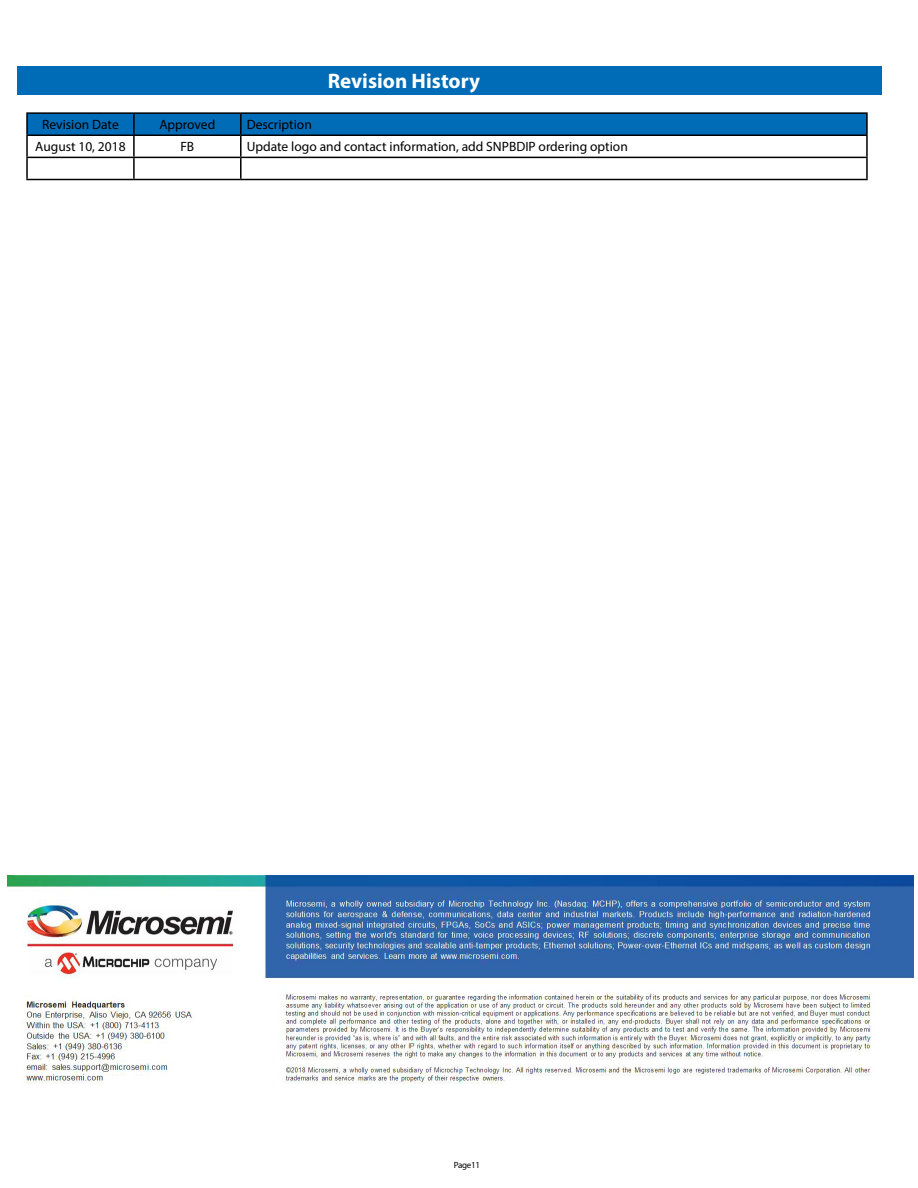
<style>
.page{position:relative;width:918px;height:1188px;background:#fff}
.page>*{position:absolute;margin:0;border:0;box-sizing:border-box;transform-origin:0 0}
.t1{font:700 21px "Myriad Pro";color:#fff}
.t2{font:13.5px "Myriad Pro";color:#000}
.t3{font:9px "Myriad Pro";letter-spacing:-.035em;color:#000}
</style>
<div class="page">
<img style="left:8px;top:876px;width:906px;height:208px">
<svg style="left:28px;top:114px;width:838px;height:65px"></svg>
<hr style="left:26px;top:136px;width:2px;height:21px;background:#000">
<hr style="left:26px;top:158px;width:2px;height:21px;background:#000">
<hr style="left:133px;top:136px;width:2px;height:21px;background:#000">
<hr style="left:240px;top:136px;width:2px;height:21px;background:#000">
<hr style="left:866px;top:136px;width:2px;height:21px;background:#000">
<hr style="left:133px;top:158px;width:2px;height:21px;background:#000">
<hr style="left:240px;top:158px;width:2px;height:21px;background:#000">
<hr style="left:866px;top:158px;width:2px;height:21px;background:#000">
<hr style="left:26px;top:112px;width:108px;height:2px;background:#000">
<hr style="left:26px;top:114px;width:2px;height:21px;background:#000">
<hr style="left:134px;top:112px;width:107px;height:2px;background:#000">
<hr style="left:133px;top:114px;width:2px;height:21px;background:#000">
<hr style="left:241px;top:112px;width:627px;height:2px;background:#000">
<hr style="left:240px;top:114px;width:2px;height:21px;background:#000">
<hr style="left:866px;top:114px;width:2px;height:21px;background:#000">
<hr style="left:26px;top:135px;width:108px;height:1px;background:#000">
<hr style="left:134px;top:135px;width:107px;height:1px;background:#000">
<hr style="left:26px;top:157px;width:108px;height:1px;background:#000">
<hr style="left:134px;top:157px;width:107px;height:1px;background:#000">
<hr style="left:26px;top:179px;width:108px;height:1px;background:#000">
<hr style="left:134px;top:179px;width:107px;height:1px;background:#000">
<hr style="left:241px;top:135px;width:627px;height:1px;background:#000">
<hr style="left:241px;top:157px;width:627px;height:1px;background:#000">
<hr style="left:241px;top:179px;width:627px;height:1px;background:#000">
<div style="left:17px;top:66px;width:864px;height:28px;background:#006bb6"></div>
<h1 class="t1" style="left:328px;top:73px;width:154px">Revision History</h1>
<p class="t2" style="left:42px;top:120px;width:78px">Revision Date</p>
<p class="t2" style="left:159px;top:120px;width:57px">Approved</p>
<p class="t2" style="left:247px;top:120px;width:67px">Description</p>
<p class="t2" style="left:35px;top:142px;width:92px">August 10, 2018</p>
<p class="t2" style="left:180px;top:142px;width:15px">FB</p>
<p class="t2" style="left:247px;top:142px;width:383px">Update logo and contact information, add SNPBDIP ordering option</p>
<p class="t3" style="left:454px;top:1161px;width:28px">Page11</p>
</div>
